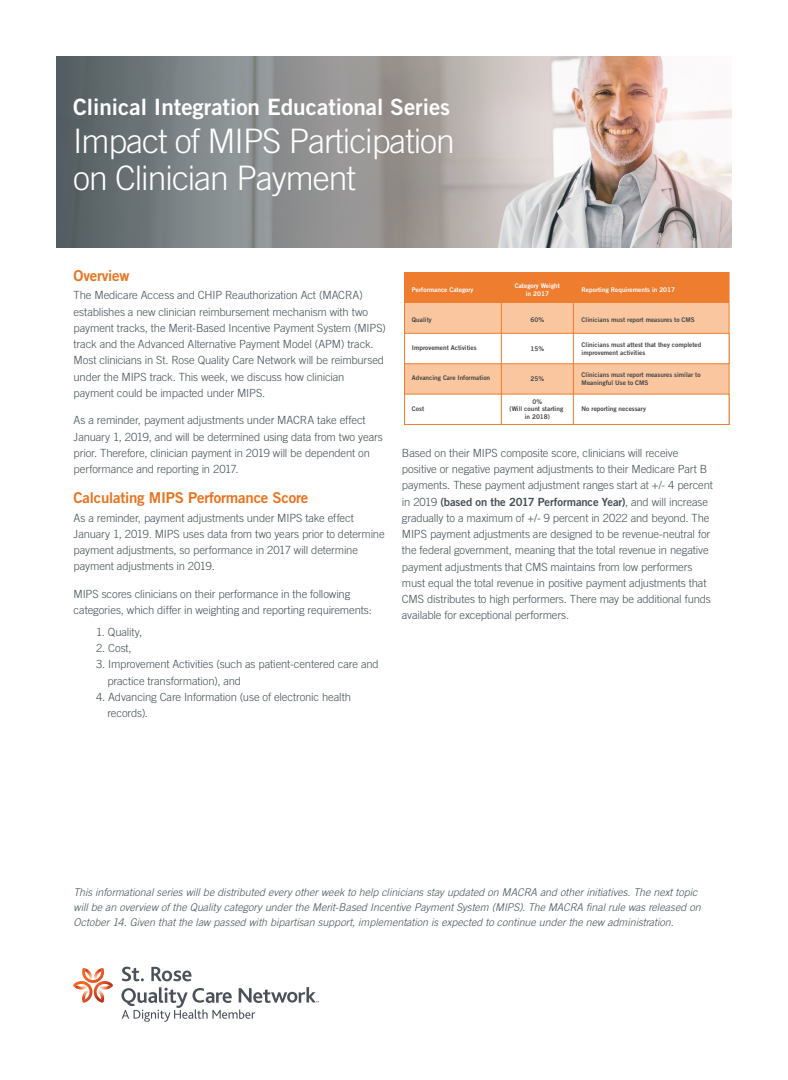
<style>
.page{position:relative;width:788px;height:1080px;background:#fff}
.page>*{position:absolute;margin:0;border:0;box-sizing:border-box;transform-origin:0 0}
.t1{font:300 33.75px "Trade Gothic LT Std";letter-spacing:-.03em;color:#fff}
.t2{font:22.5px "Trade Gothic LT Std Bd 2";color:#fff}
.sub2{font:15px "Trade Gothic LT Std Bd 2";letter-spacing:-.015em;color:#e9731e}
.body_9_12{font:300 11.25px/16.2px "Trade Gothic LT Std";letter-spacing:-.015em;color:#465155}
.body_9_12-2{font:italic 300 10.62px/15px "Trade Gothic LT Std";color:#465155}
.t3{font:6.5px/7.8px "Trade Gothic Bold Two";color:#434445}
.t4{font:6.5px/7.8px "Trade Gothic Bold Two";color:#fff;text-align:center}
.s1{font-family:"Trade Gothic LT Std Bd 2";font-weight:400}
</style>
<div class="page">
<img style="left:671px;top:109px;width:60px;height:139px">
<svg style="left:56px;top:56px;width:615px;height:192px;background:#9d9a98"></svg>
<svg style="left:73px;top:968px;width:40px;height:35px"></svg>
<svg style="left:122px;top:967px;width:22px;height:14px"></svg>
<svg style="left:151px;top:967px;width:40px;height:14px"></svg>
<svg style="left:121px;top:987px;width:198px;height:35px"></svg>
<div style="left:404px;top:273px;width:325px;height:151px;background:#f9c69f"></div>
<div style="left:404px;top:273px;width:325px;height:30px;background:#ee7d2f"></div>
<div style="left:404px;top:333px;width:325px;height:31px;background:#fff"></div>
<div style="left:404px;top:333px;width:325px;height:31px;border:1px solid #ee7d2f"></div>
<div style="left:404px;top:394px;width:325px;height:30px;background:#fff"></div>
<div style="left:404px;top:394px;width:325px;height:31px;border:1px solid #ee7d2f"></div>
<hr style="left:501px;top:303px;width:1px;height:121px;background:#ee7d2f">
<hr style="left:573px;top:303px;width:1px;height:121px;background:#ee7d2f">
<p class="t2" style="left:73px;top:93px;width:378px">Clinical Integration Educational Series</p>
<p class="t1" style="left:73px;top:121px;width:383px">Impact of MIPS Participation</p>
<p class="t1" style="left:73px;top:158px;width:284px">on Clinician Payment</p>
<p class="sub2" style="left:74px;top:266px;width:57px">Overview</p>
<p class="body_9_12" style="left:74px;top:287px;width:314px">The Medicare Access and CHIP Reauthorization Act (MACRA) establishes a new clinician reimbursement mechanism with two payment tracks, the Merit-Based Incentive Payment System (MIPS) track and the Advanced Alternative Payment Model (APM) track.<br>Most clinicians in St. Rose Quality Care Network will be reimbursed under the MIPS track. This week, we discuss how clinician payment could be impacted under MIPS.</p>
<p class="body_9_12" style="left:74px;top:412px;width:311px">As a reminder, payment adjustments under MACRA take effect January 1, 2019, and will be determined using data from two years prior. Therefore, clinician payment in 2019 will be dependent on performance and reporting in 2017.</p>
<p class="sub2" style="left:74px;top:488px;width:236px">Calculating MIPS Performance Score</p>
<p class="body_9_12" style="left:74px;top:509px;width:312px">As a reminder, payment adjustments under MIPS take effect January 1, 2019. MIPS uses data from two years prior to determine payment adjustments, so performance in 2017 will determine payment adjustments in 2019.</p>
<p class="body_9_12" style="left:74px;top:586px;width:300px">MIPS scores clinicians on their performance in the following categories, which differ in weighting and reporting requirements:</p>
<p class="body_9_12" style="left:96px;top:624px;width:48px">1. Quality,</p>
<p class="body_9_12" style="left:96px;top:640px;width:37px">2. Cost,</p>
<p class="body_9_12" style="left:107px;top:656px;width:273px;text-indent:-11px">3. Improvement Activities (such as patient-centered care and practice transformation), and</p>
<p class="body_9_12" style="left:107px;top:689px;width:245px;text-indent:-11px">4. Advancing Care Information (use of electronic health records).</p>
<p class="t4" style="left:514px;top:281px;width:47px">Category Weight in 2017</p>
<p class="t3" style="left:530px;top:316px;width:15px">60%</p>
<p class="t3" style="left:530px;top:345px;width:15px">15%</p>
<p class="t3" style="left:530px;top:375px;width:15px">25%</p>
<p class="t3" style="left:509px;top:397px;width:55px;text-align:center">0%<br>(Will count starting in 2018)</p>
<p class="t4" style="left:412px;top:285px;width:63px">Performance Category</p>
<p class="t4" style="left:581px;top:285px;width:95px">Reporting Requirements in 2017</p>
<p class="t3" style="left:412px;top:316px;width:21px">Quality</p>
<p class="t3" style="left:581px;top:316px;width:115px">Clinicians must report measures to CMS</p>
<p class="t3" style="left:412px;top:344px;width:66px">Improvement Activities</p>
<p class="t3" style="left:581px;top:341px;width:121px">Clinicians must attest that they completed improvement activities</p>
<p class="t3" style="left:412px;top:374px;width:80px">Advancing Care Information</p>
<p class="t3" style="left:581px;top:371px;width:120px">Clinicians must report measures similar to<br>Meaningful Use to CMS</p>
<p class="t3" style="left:412px;top:405px;width:14px">Cost</p>
<p class="t3" style="left:581px;top:405px;width:66px">No reporting necessary</p>
<p class="body_9_12" style="left:402px;top:445px;width:312px">Based on their MIPS composite score, clinicians will receive positive or negative payment adjustments to their Medicare Part B payments. These payment adjustment ranges start at +/- 4 percent in 2019 <span class="s1">(based on the 2017 Performance Year)</span>, and will increase gradually to a maximum of +/- 9 percent in 2022 and beyond. The MIPS payment adjustments are designed to be revenue-neutral for the federal government, meaning that the total revenue in negative payment adjustments that CMS maintains from low performers must equal the total revenue in positive payment adjustments that CMS distributes to high performers. There may be additional funds available for exceptional performers.</p>
<p class="body_9_12-2" style="left:74px;top:885px;width:628px">This informational series will be distributed every other week to help clinicians stay updated on MACRA and other initiatives. The next topic will be an overview of the Quality category under the Merit-Based Incentive Payment System (MIPS). The MACRA final rule was released on<br>October 14. Given that the law passed with bipartisan support, implementation is expected to continue under the new administration.</p>
</div>
